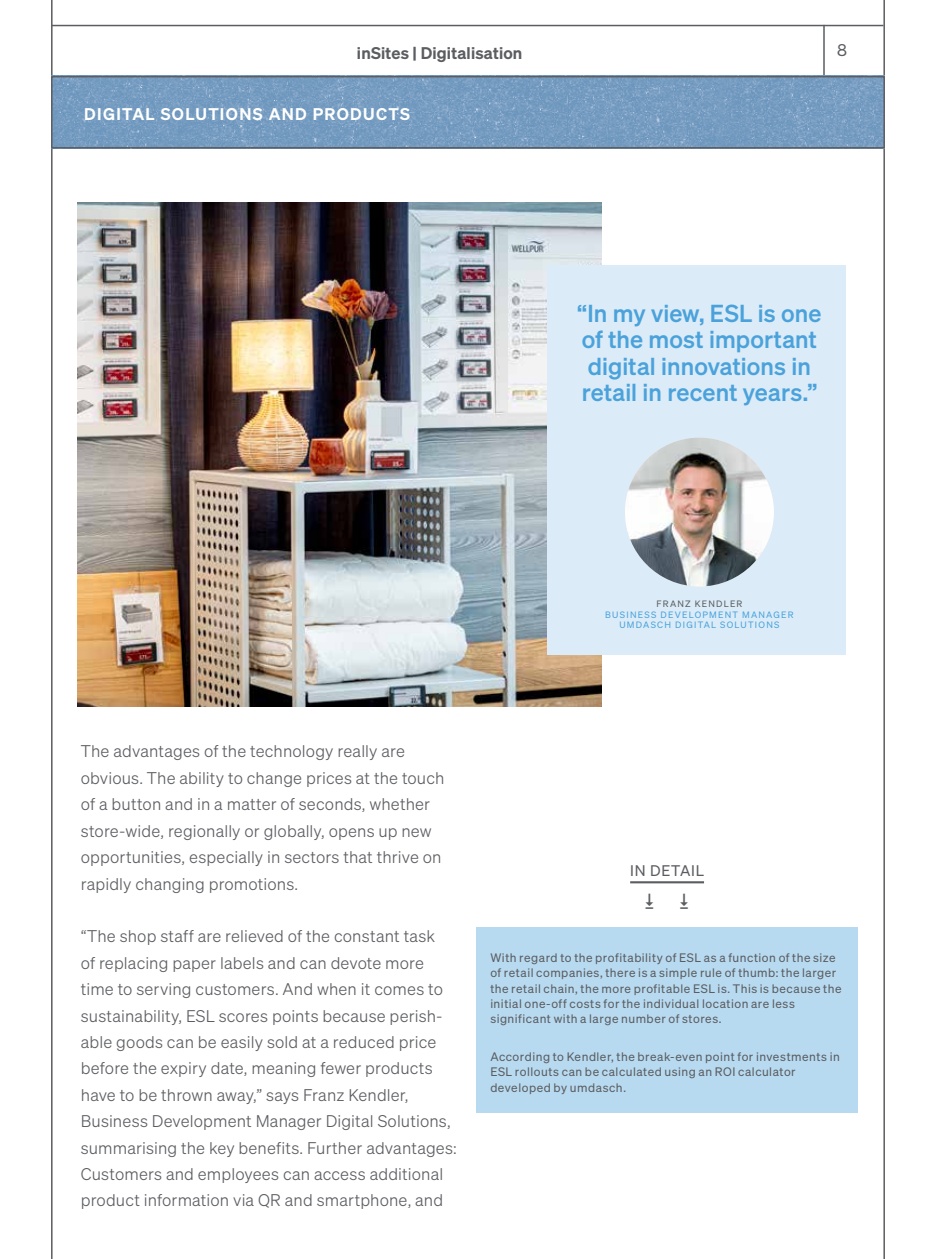
<style>
.page{position:relative;width:936px;height:1259px;background:#fff}
.page>*{position:absolute;margin:0;border:0;box-sizing:border-box;transform-origin:0 0}
.t1{font:24px/26.4px "Sohne Kraftig";letter-spacing:.005em;color:#4ba2db}
.t2{font:16.5px/26.4px "Sohne Leicht";letter-spacing:.01em;color:#5c5d61}
.t3{font:600 16.5px "Sohne";letter-spacing:.085em;color:#fff}
.t4{font:600 16.5px "Sohne";letter-spacing:.01em;color:#5c5d61}
.t5{font:16.5px "Sohne Buch";color:#5c5d61}
.t6{font:15px "Sohne Buch";letter-spacing:.05em;color:#5c5d61}
.t7{font:12px/15.3px "Sohne Buch";letter-spacing:.045em;color:#5c5d61}
.t8{font:9px/10.8px "Sohne Buch";letter-spacing:.14em;color:#4ba2db;text-align:center}
.t9{font:9px "Sohne Buch";letter-spacing:.135em;color:#5c5d61}
</style>
<div class="page">
<hr style="left:52px;top:25px;width:831px;height:1px;background:#5c5d61">
<hr style="left:823px;top:25px;width:1px;height:52px;background:#5c5d61">
<hr style="left:51px;top:0;width:2px;height:1259px;background:#5c5d61">
<hr style="left:883px;top:0;width:1px;height:1259px;background:#5c5d61">
<img style="left:54px;top:79px;width:827px;height:66px">
<div style="left:51px;top:76px;width:833px;height:72px;border:2px solid #5c5d61"></div>
<img style="left:78px;top:203px;width:523px;height:503px">
<div style="left:476px;top:927px;width:381px;height:185px;background:#b7daf0"></div>
<hr style="left:630px;top:881px;width:74px;height:2px;background:#5c5d61">
<div style="left:547px;top:266px;width:299px;height:389px;background:#dbecf8"></div>
<img style="left:625px;top:437px;width:148px;height:149px;border-radius:74px">
<p class="t4" style="left:357px;top:43px;width:167px">inSites | Digitalisation</p>
<p class="t5" style="left:837px;top:41px;width:11px">8</p>
<p class="t3" style="left:84px;top:103px;width:327px">DIGITAL SOLUTIONS AND PRODUCTS</p>
<h1 class="t1" style="left:577px;top:299px;width:245px">“In my view, ESL is one of the most important digital innovations in retail in recent years.”</h1>
<p class="t9" style="left:656px;top:598px;width:87px">FRANZ KENDLER</p>
<p class="t8" style="left:605px;top:609px;width:190px">BUSINESS DEVELOPMENT MANAGER<br>UMDASCH DIGITAL SOLUTIONS</p>
<p class="t2" style="left:81px;top:738px;width:365px">The advantages of the technology really are obvious. The ability to change prices at the touch of a button and in a matter of seconds, whether store-wide, regionally or globally, opens up new opportunities, especially in sectors that thrive on rapidly changing promotions.</p>
<p class="t2" style="left:81px;top:923px;width:377px">“The shop staff are relieved of the constant task<br>of replacing paper labels and can devote more time to serving customers. And when it comes to sustainability, ESL scores points because perish&shy;able goods can be easily sold at a reduced price before the expiry date, meaning fewer products have to be thrown away,” says Franz Kendler, Business Development Manager Digital Solutions, summarising the key benefits. Further advantages:<br>Customers and employees can access additional product information via QR and smartphone, and</p>
<p class="t6" style="left:630px;top:862px;width:75px">IN DETAIL</p>
<p class="t7" style="left:490px;top:950px;width:352px">With regard to the profitability of ESL as a function of the size of retail companies, there is a simple rule of thumb: the larger the retail chain, the more profitable ESL is. This is because the initial one-off costs for the individual location are less significant with a large number of stores.</p>
<p class="t7" style="left:490px;top:1049px;width:351px">According to Kendler, the break-even point for investments in<br>ESL rollouts can be calculated using an ROI calculator developed by umdasch.</p>
</div>
